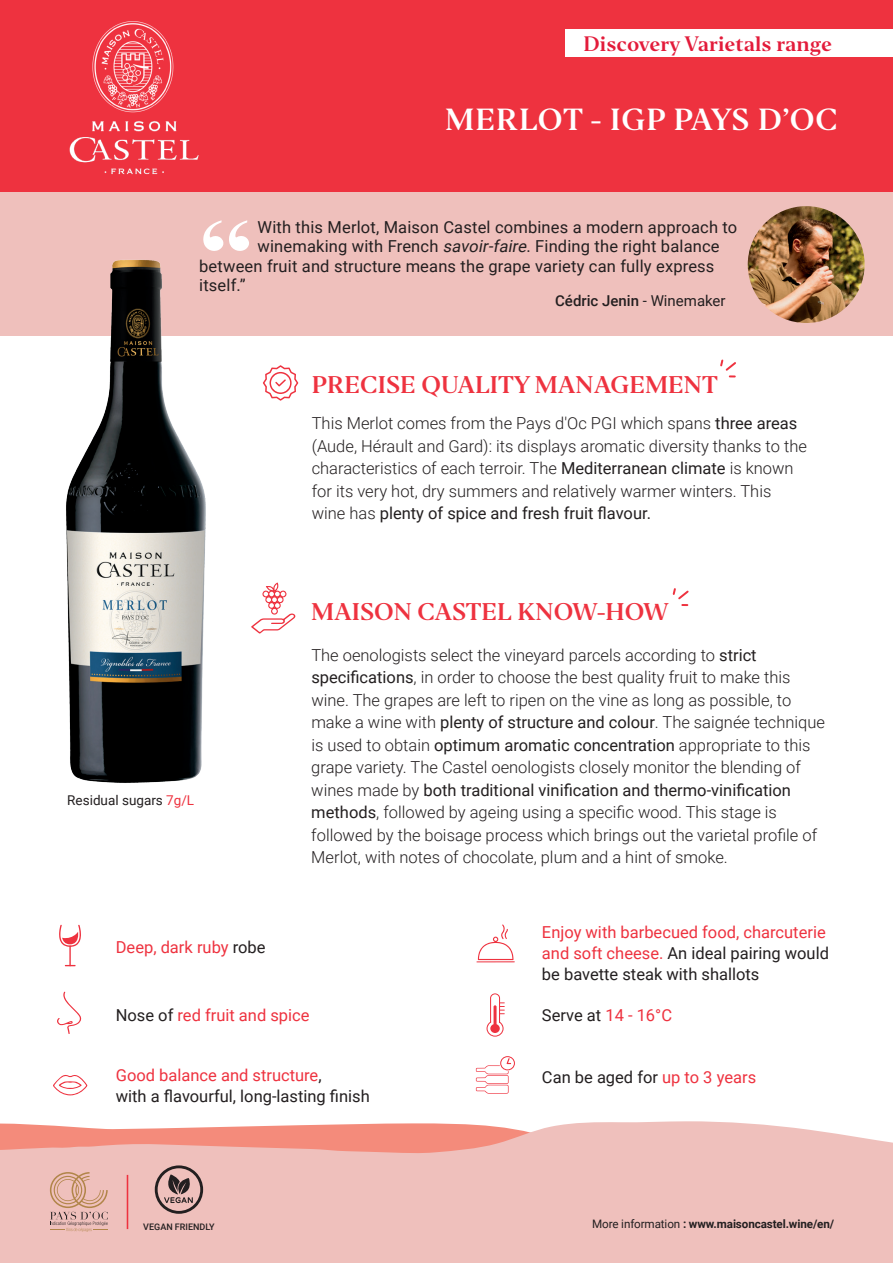
<style>
.page{position:relative;width:893px;height:1263px;background:#fff}
.page>*{position:absolute;margin:0;border:0;box-sizing:border-box;transform-origin:0 0}
.t1{font:700 28.5px "Editor";letter-spacing:.03em;color:#fff}
.t2{font:700 22.5px "Editor";color:#ee323f}
.t3{font:700 19.5px "Editor";color:#e31b3a}
.t4{font:300 16.5px/22.5px "Roboto";color:#231f20}
.t5{font:16.5px/21px "Roboto";letter-spacing:.01em;color:#231f20}
.t6{font:16.5px/21px "Roboto";color:#ee323f}
.t7{font:500 15px "Roboto";color:#231f20}
.t8{font:13.5px "Roboto";color:#231f20}
.t9{font:700 11.7px "Roboto";letter-spacing:-.01em;color:#231f20}
.t10{font:500 9px "Roboto";color:#231f20}
.s1{font-style:italic}
.s2{font-weight:400}
.s3{color:#ee323f}
.s4{color:#231f20}
</style>
<div class="page">
<div style="left:0;top:0;width:893px;height:192px;background:#ee323f"></div>
<div style="left:0;top:192px;width:893px;height:143px;background:#efc0bc"></div>
<svg style="left:0;top:1121px;width:893px;height:142px;background:#f0bdb8"></svg>
<svg style="left:59px;top:924px;width:22px;height:42px"></svg>
<svg style="left:53px;top:1075px;width:34px;height:20px"></svg>
<svg style="left:57px;top:992px;width:24px;height:42px"></svg>
<svg style="left:486px;top:993px;width:19px;height:43px"></svg>
<div style="left:500px;top:1056px;width:15px;height:14px;border:1px solid #ee323f;border-radius:50%"></div>
<svg style="left:476px;top:1058px;width:35px;height:36px"></svg>
<svg style="left:476px;top:924px;width:39px;height:38px"></svg>
<img style="left:59px;top:260px;width:153px;height:523px">
<svg style="left:203px;top:220px;width:46px;height:31px"></svg>
<svg style="left:263px;top:365px;width:35px;height:36px"></svg>
<img style="left:748px;top:206px;width:117px;height:117px;border-radius:58px">
<svg style="left:251px;top:582px;width:45px;height:52px"></svg>
<svg style="left:672px;top:588px;width:17px;height:18px"></svg>
<svg style="left:720px;top:359px;width:16px;height:18px"></svg>
<img style="left:69px;top:121px;width:130px;height:54px">
<img style="left:92px;top:21px;width:82px;height:92px">
<hr style="left:127px;top:1175px;width:1px;height:54px;background:#ee323f">
<svg style="left:49px;top:1172px;width:60px;height:60px;background:#ddb0a3"></svg>
<svg style="left:155px;top:1165px;width:48px;height:49px;background:#ae8d8a"></svg>
<div style="left:566px;top:30px;width:327px;height:27px;background:#fff"></div>
<p class="t3" style="left:584px;top:31px;width:250px">Discovery Varietals range</p>
<h1 class="t1" style="left:445px;top:101px;width:394px">MERLOT - IGP PAYS D’OC</h1>
<p class="t5" style="left:258px;top:216px;width:481px">With this Merlot, Maison Castel combines a modern approach to</p>
<p class="t5" style="left:258px;top:235px;width:464px">winemaking with French <span class="s1">savoir-faire</span>. Finding the right balance</p>
<p class="t5" style="left:199px;top:255px;width:517px">between fruit and structure means the grape variety can fully express</p>
<p class="t5" style="left:199px;top:274px;width:48px">itself.”</p>
<p class="t7" style="left:555px;top:290px;width:172px">Cédric Jenin <span class="s2">- Winemaker</span></p>
<h2 class="t2" style="left:312px;top:370px;width:408px">PRECISE QUALITY MANAGEMENT</h2>
<p class="t8" style="left:67px;top:790px;width:128px">Residual sugars <span class="s3">7g/L</span></p>
<p class="t6" style="left:116px;top:935px;width:151px">Deep, dark ruby <span class="s4">robe</span></p>
<p class="t4" style="left:312px;top:412px;width:497px">This Merlot comes from the Pays d'Oc PGI which spans <span class="s2">three areas </span>(Aude, Hérault and Gard): its displays aromatic diversity thanks to the characteristics of each terroir. The <span class="s2">Mediterranean climate</span> is known for its very hot, dry summers and relatively warmer winters. This wine has <span class="s2">plenty of spice and fresh fruit flavour.</span></p>
<h2 class="t2" style="left:311px;top:597px;width:359px">MAISON CASTEL KNOW-HOW</h2>
<p class="t4" style="left:311px;top:643px;width:515px">The oenologists select the vineyard parcels according to <span class="s2">strict specifications</span>, in order to choose the best quality fruit to make this wine. The grapes are left to ripen on the vine as long as possible, to make a wine with <span class="s2">plenty of structure and colour</span>. The saignée technique is used to obtain <span class="s2">optimum aromatic concentration</span> appropriate to this grape variety. The Castel oenologists closely monitor the blending of wines made by <span class="s2">both traditional vinification and thermo-vinification methods</span>, followed by ageing using a specific wood. This stage is followed by the boisage process which brings out the varietal profile of Merlot, with notes of chocolate, plum and a hint of smoke.</p>
<p class="t6" style="left:542px;top:921px;width:289px">Enjoy with barbecued food, charcuterie and soft cheese. <span class="s4">An ideal pairing would be bavette steak with shallots</span></p>
<p class="t6" style="left:116px;top:1004px;width:195px"><span class="s4">Nose of</span> red fruit and spice</p>
<p class="t5" style="left:116px;top:1064px;width:256px"><span class="s3">Good balance and structure</span>,<br>with a flavourful, long-lasting finish</p>
<p class="t5" style="left:542px;top:1004px;width:132px">Serve at <span class="s3">14 - 16°C</span></p>
<p class="t5" style="left:542px;top:1066px;width:216px">Can be aged for <span class="s3">up to 3 years</span></p>
<p class="t10" style="left:143px;top:1220px;width:73px">VEGAN FRIENDLY</p>
<p class="t9" style="left:592px;top:1215px;width:244px"><span class="s2">More information</span> : www.maisoncastel.wine/en/</p>
</div>
